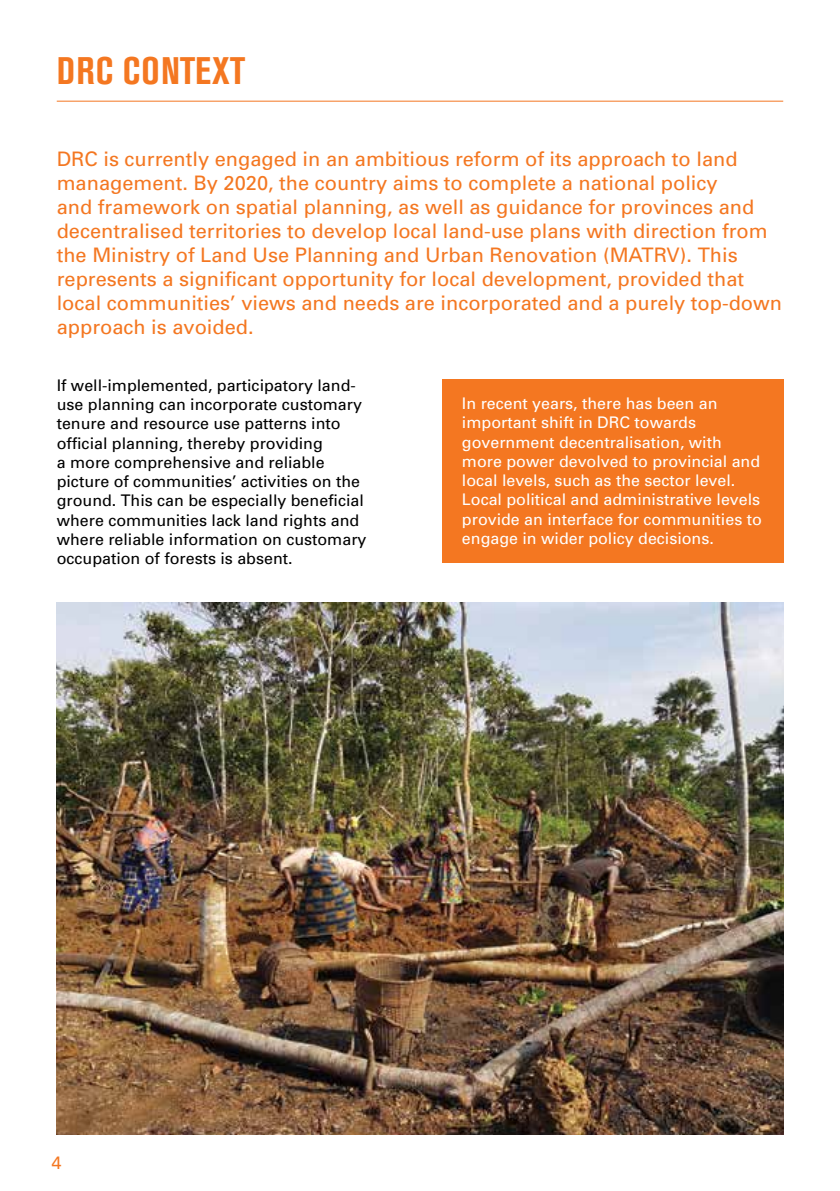
<style>
.page{position:relative;width:840px;height:1191px;background:#fff}
.page>*{position:absolute;margin:0;border:0;box-sizing:border-box;transform-origin:0 0}
.t1{font:700 condensed 38px "Akzidenz Grotesk BE";letter-spacing:.03em;color:#f47721}
.t2{font:20px/24px "Univers";color:#f47721}
.t3{font:18px "Univers";color:#f47721}
.t4{font:16px/19.2px "Univers";color:#000}
.t5{font:16px/19.2px "Univers";color:#fff}
</style>
<div class="page">
<div style="left:442px;top:379px;width:340px;height:184px;background:#f47721"></div>
<hr style="left:57px;top:101px;width:725px;height:1px;background:#f47721">
<img style="left:57px;top:602px;width:725px;height:532px">
<h1 class="t1" style="left:57px;top:49px;width:190px">DRC CONTEXT</h1>
<p class="t2" style="left:57px;top:147px;width:726px">DRC is currently engaged in an ambitious reform of its approach to land management. By 2020, the country aims to complete a national policy<br>and framework on spatial planning, as well as guidance for provinces and decentralised territories to develop local land-use plans with direction from the Ministry of Land Use Planning and Urban Renovation (MATRV). This represents a significant opportunity for local development, provided that local communities’ views and needs are incorporated and a purely top-down approach is avoided.</p>
<p class="t4" style="left:57px;top:376px;width:311px">If well-implemented, participatory land&shy;use planning can incorporate customary tenure and resource use patterns into official planning, thereby providing<br>a more comprehensive and reliable picture of communities’ activities on the ground. This can be especially beneficial where communities lack land rights and where reliable information on customary occupation of forests is absent.</p>
<p class="t5" style="left:461px;top:394px;width:301px">In recent years, there has been an important shift in DRC towards government decentralisation, with more power devolved to provincial and local levels, such as the sector level.<br>Local political and administrative levels provide an interface for communities to engage in wider policy decisions.</p>
<p class="t3" style="left:51px;top:1152px;width:12px">4</p>
</div>
